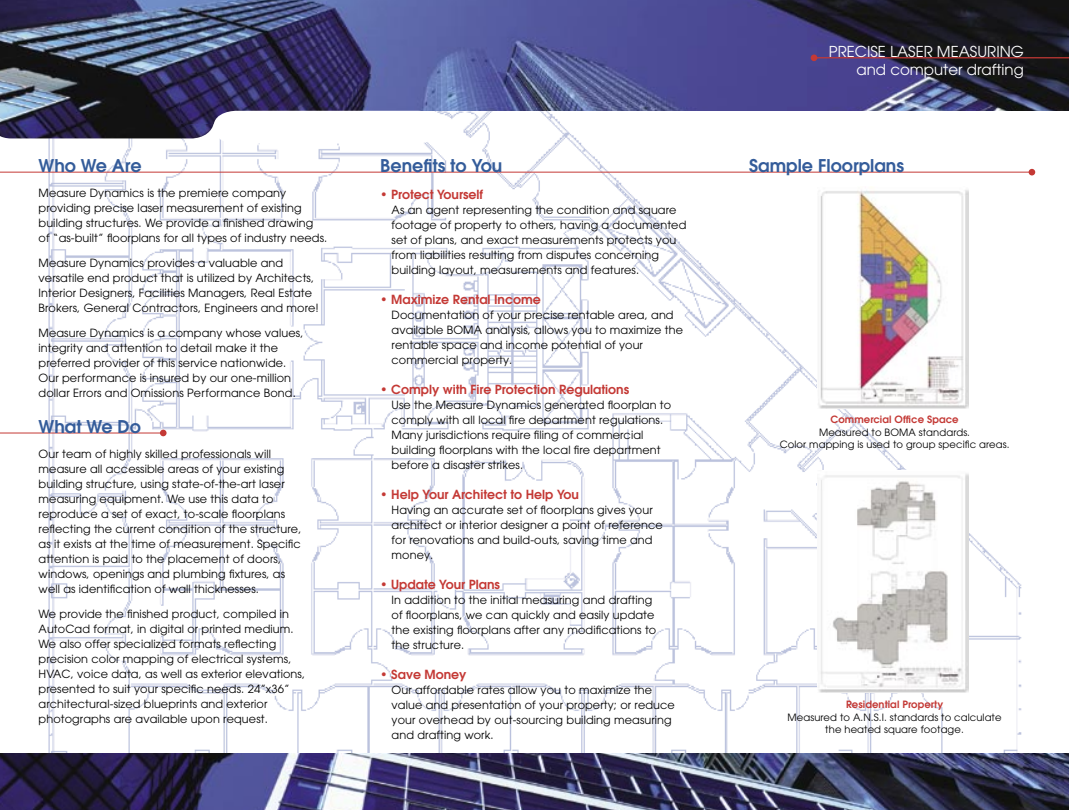
<style>
.page{position:relative;width:1069px;height:810px;background:#fff}
.page>*{position:absolute;margin:0;border:0;box-sizing:border-box;transform-origin:0 0}
.t1{font:600 17.5px "Avant Garde";color:#345c9a}
.t2{font:15px "Avant Garde";color:#fff}
.t3{font:600 12.5px "Avant Garde";color:#c43935}
.t4{font:11.25px/15px "Avant Garde";letter-spacing:.01em;color:#000}
.t5{font:10px/12.5px "Avant Garde";letter-spacing:.01em;color:#000;text-align:center}
.t6{font:600 10px "Avant Garde";letter-spacing:.01em;color:#c43935}
</style>
<div class="page">
<img style="left:21px;top:110px;width:1018px;height:644px">
<img style="left:0;top:0;width:1069px;height:110px">
<img style="left:0;top:754px;width:1069px;height:56px">
<hr style="left:0;top:433px;width:161px;height:1px;background:#c43935">
<hr style="left:0;top:172px;width:1031px;height:1px;background:#c43935">
<img style="left:0;top:91px;width:213px;height:47px">
<img style="left:181px;top:74px;width:190px;height:50px">
<svg style="left:213px;top:111px;width:227px;height:33px"></svg>
<img style="left:818px;top:187px;width:150px;height:221px">
<img style="left:818px;top:471px;width:150px;height:222px">
<hr style="left:816px;top:57px;width:253px;height:1px;background:#c43935">
<svg style="left:811px;top:55px;width:6px;height:6px"></svg>
<div style="left:1028px;top:169px;width:7px;height:6px;background:#c43935;border-radius:50%"></div>
<div style="left:160px;top:430px;width:7px;height:6px;background:#c43935;border-radius:50%"></div>
<p class="t2" style="left:829px;top:43px;width:196px">PRECISE LASER MEASURING</p>
<p class="t2" style="left:856px;top:61px;width:169px">and computer drafting</p>
<p class="t1" style="left:39px;top:154px;width:104px">Who We Are</p>
<p class="t1" style="left:749px;top:154px;width:157px">Sample Floorplans</p>
<p class="t4" style="left:39px;top:185px;width:290px">Measure Dynamics is the premiere company providing precise laser measurement of existing building structures. We provide a finished drawing<br>of “as-built” floorplans for all types of industry needs.</p>
<p class="t4" style="left:39px;top:255px;width:282px">Measure Dynamics provides a valuable and versatile end product that is utilized by Architects, Interior Designers, Facilities Managers, Real Estate Brokers, General Contractors, Engineers and more!</p>
<p class="t4" style="left:39px;top:325px;width:266px">Measure Dynamics is a company whose values, integrity and attention to detail make it the preferred provider of this service nationwide.<br>Our performance is insured by our one-million dollar Errors and Omissions Performance Bond.</p>
<p class="t1" style="left:39px;top:415px;width:104px">What We Do</p>
<p class="t4" style="left:39px;top:446px;width:264px">Our team of highly skilled professionals will measure all accessible areas of your existing building structure, using state-of-the-art laser measuring equipment. We use this data to reproduce a set of exact, to-scale floorplans reflecting the current condition of the structure, as it exists at the time of measurement. Specific attention is paid to the placement of doors, windows, openings and plumbing fixtures, as well as identification of wall thicknesses.</p>
<p class="t4" style="left:39px;top:606px;width:268px">We provide the finished product, compiled in AutoCad format, in digital or printed medium.<br>We also offer specialized formats reflecting precision color mapping of electrical systems, HVAC, voice data, as well as exterior elevations, presented to suit your specific needs. 24”x36” architectural-sized blueprints and exterior photographs are available upon request.</p>
<p class="t1" style="left:380px;top:154px;width:124px">Benefits to You</p>
<p class="t3" style="left:380px;top:186px;width:104px">• Protect Yourself</p>
<p class="t4" style="left:391px;top:202px;width:296px">As an agent representing the condition and square footage of property to others, having a documented set of plans, and exact measurements protects you from liabilities resulting from disputes concerning building layout, measurements and features.</p>
<p class="t3" style="left:380px;top:291px;width:162px">• Maximize Rental Income</p>
<p class="t4" style="left:391px;top:307px;width:284px">Documentation of your precise rentable area, and</p>
<p class="t4" style="left:391px;top:322px;width:293px">available BOMA analysis, allows you to maximize the rentable space and income potential of your commercial property.</p>
<p class="t3" style="left:380px;top:381px;width:250px">• Comply with Fire Protection Regulations</p>
<p class="t4" style="left:391px;top:397px;width:281px">Use the Measure Dynamics generated floorplan to</p>
<p class="t4" style="left:391px;top:412px;width:273px">comply with all local fire department regulations.</p>
<p class="t4" style="left:391px;top:427px;width:271px">Many jurisdictions require filing of commercial building floorplans with the local fire department before a disaster strikes.</p>
<p class="t3" style="left:380px;top:486px;width:200px">• Help Your Architect to Help You</p>
<p class="t4" style="left:391px;top:502px;width:273px">Having an accurate set of floorplans gives your architect or interior designer a point of reference for renovations and build-outs, saving time and money.</p>
<p class="t3" style="left:380px;top:576px;width:121px">• Update Your Plans</p>
<p class="t4" style="left:391px;top:592px;width:266px">In addition to the initial measuring and drafting of floorplans, we can quickly and easily update the existing floorplans after any modifications to the structure.</p>
<p class="t3" style="left:380px;top:666px;width:88px">• Save Money</p>
<p class="t4" style="left:391px;top:682px;width:285px">Our affordable rates allow you to maximize the value and presentation of your property; or reduce your overhead by out-sourcing building measuring and drafting work.</p>
<p class="t6" style="left:830px;top:413px;width:130px">Commercial Office Space</p>
<p class="t5" style="left:779px;top:426px;width:231px">Measured to BOMA standards.<br>Color mapping is used to group specific areas.</p>
<p class="t6" style="left:846px;top:698px;width:99px">Residential Property</p>
<p class="t5" style="left:787px;top:711px;width:215px">Measured to A.N.S.I. standards to calculate the heated square footage.</p>
</div>
